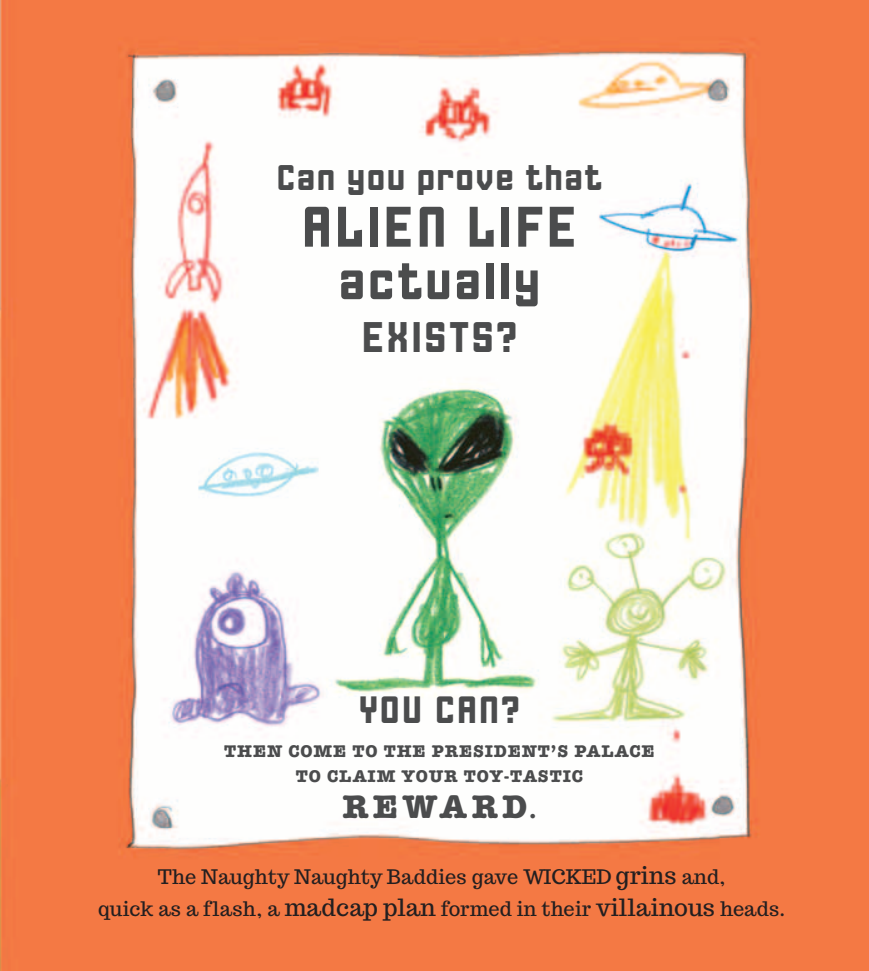
<style>
.page{position:relative;width:869px;height:971px;background:#fff}
.page>*{position:absolute;margin:0;border:0;box-sizing:border-box;transform-origin:0 0}
.t1{font:condensed 60px "Gothic Min";letter-spacing:.02em;color:#4b4c4d}
.t2{font:condensed 54px "Gothic Min";letter-spacing:.01em;color:#4b4c4d}
.t3{font:condensed 45px "Gothic Min";letter-spacing:.02em;color:#4b4c4d}
.t4{font:condensed 40px "Gothic Min";letter-spacing:.02em;color:#4b4c4d}
.t5{font:condensed 37.5px "Gothic Min";color:#4b4c4d}
.t6{font:700 33.75px "American Typewriter";letter-spacing:.14em;color:#4b4c4d}
.t7{font:20px/32.5px "Trocchi";letter-spacing:.01em;color:#231f20;text-align:center}
.t8{font:700 17.5px/25px "American Typewriter";letter-spacing:.05em;color:#4b4c4d;text-align:center}
.s1{font-size:22.5px}
.s2{font-size:23.75px}
</style>
<div class="page">
<img style="left:0;top:0;width:868px;height:971px">
<h3 class="t5" style="left:276px;top:163px;width:328px">Can you prove that</h3>
<h1 class="t1" style="left:301px;top:204px;width:278px">ALIEN LIFE</h1>
<h2 class="t2" style="left:337px;top:261px;width:205px">actually</h2>
<h3 class="t3" style="left:361px;top:320px;width:158px">EXISTS?</h3>
<h3 class="t4" style="left:358px;top:694px;width:164px">YOU CAN?</h3>
<p class="t8" style="left:224px;top:738px;width:431px">THEN COME TO THE PRESIDENT’S PALACE<br>TO CLAIM YOUR TOY-TASTIC</p>
<h3 class="t6" style="left:342px;top:786px;width:195px">REWARD<span class="s1">.</span></h3>
<p class="t7" style="left:98px;top:862px;width:688px">The Naughty Naughty Baddies gave WICKED <span class="s2">grins</span> and,<br>quick as a flash, a <span class="s2">madcap plan</span> formed in their <span class="s2">villainous</span> heads.</p>
</div>
